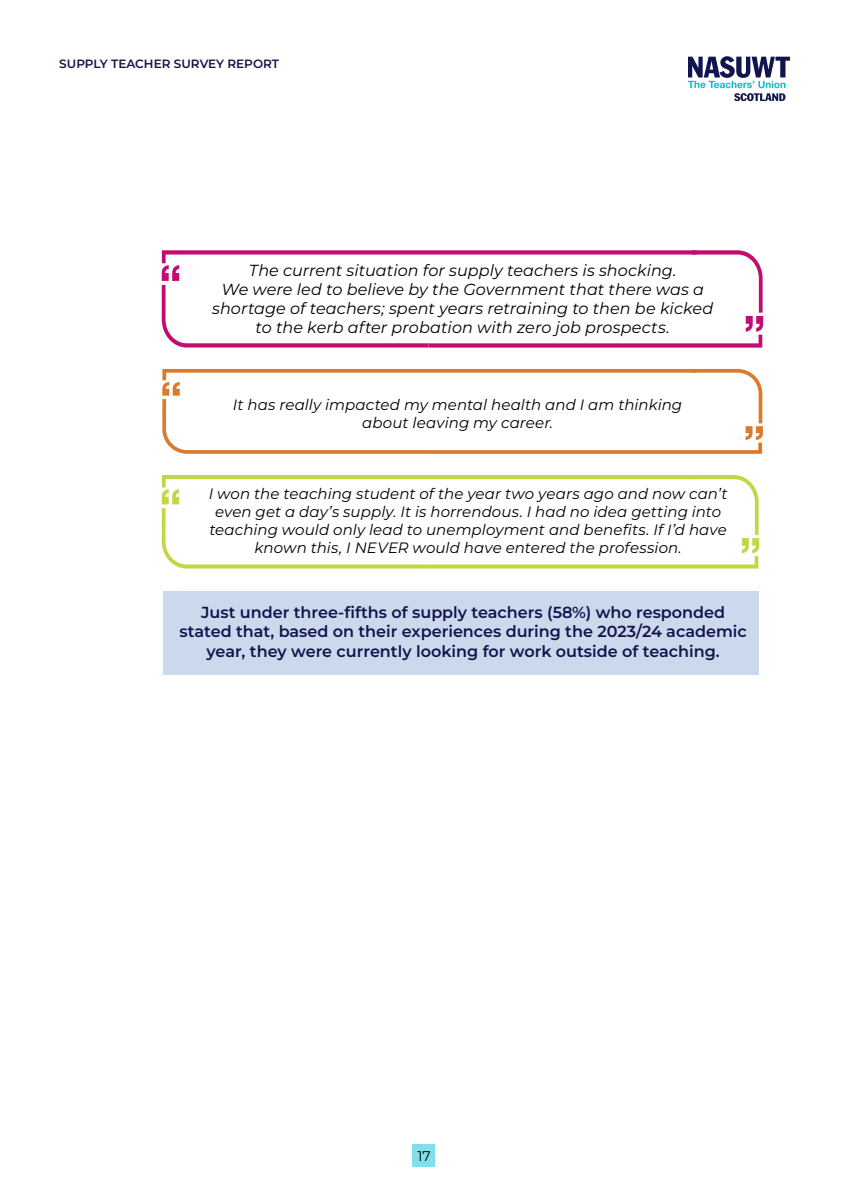
<style>
.page{position:relative;width:849px;height:1197px;background:#fff}
.page>*{position:absolute;margin:0;border:0;box-sizing:border-box;transform-origin:0 0}
.t1{font:italic 16px/19.2px "Montserrat";letter-spacing:.005em;color:#000;text-align:center}
.t2{font:600 16px/19.2px "Montserrat";color:#12154d;text-align:center}
.t3{font:italic 15px/18px "Montserrat";letter-spacing:.005em;color:#000;text-align:center}
.t4{font:14px "Montserrat";color:#000}
.t5{font:600 12px "Montserrat";color:#12154d}
</style>
<div class="page">
<div style="left:412px;top:1144px;width:23px;height:22px;background:#81dfeb"></div>
<svg style="left:688px;top:56px;width:101px;height:45px"></svg>
<svg style="left:162px;top:250px;width:601px;height:97px"></svg>
<svg style="left:162px;top:475px;width:597px;height:93px"></svg>
<svg style="left:162px;top:369px;width:600px;height:85px"></svg>
<div style="left:163px;top:591px;width:596px;height:83px;background:#ccd9ed"></div>
<p class="t5" style="left:59px;top:56px;width:221px">SUPPLY TEACHER SURVEY REPORT</p>
<p class="t1" style="left:212px;top:260px;width:502px">The current situation for supply teachers is shocking.<br>We were led to believe by the Government that there was a shortage of teachers; spent years retraining to then be kicked to the kerb after probation with zero job prospects.</p>
<p class="t3" style="left:233px;top:395px;width:450px">It has really impacted my mental health and I am thinking about leaving my career.</p>
<p class="t3" style="left:209px;top:484px;width:520px">I won the teaching student of the year two years ago and now can’t even get a day’s supply. It is horrendous. I had no idea getting into teaching would only lead to unemployment and benefits. If I’d have known this, I NEVER would have entered the profession.</p>
<p class="t2" style="left:179px;top:602px;width:568px">Just under three-fifths of supply teachers (58%) who responded stated that, based on their experiences during the 2023/24 academic year, they were currently looking for work outside of teaching.</p>
<p class="t4" style="left:417px;top:1146px;width:15px">17</p>
</div>
